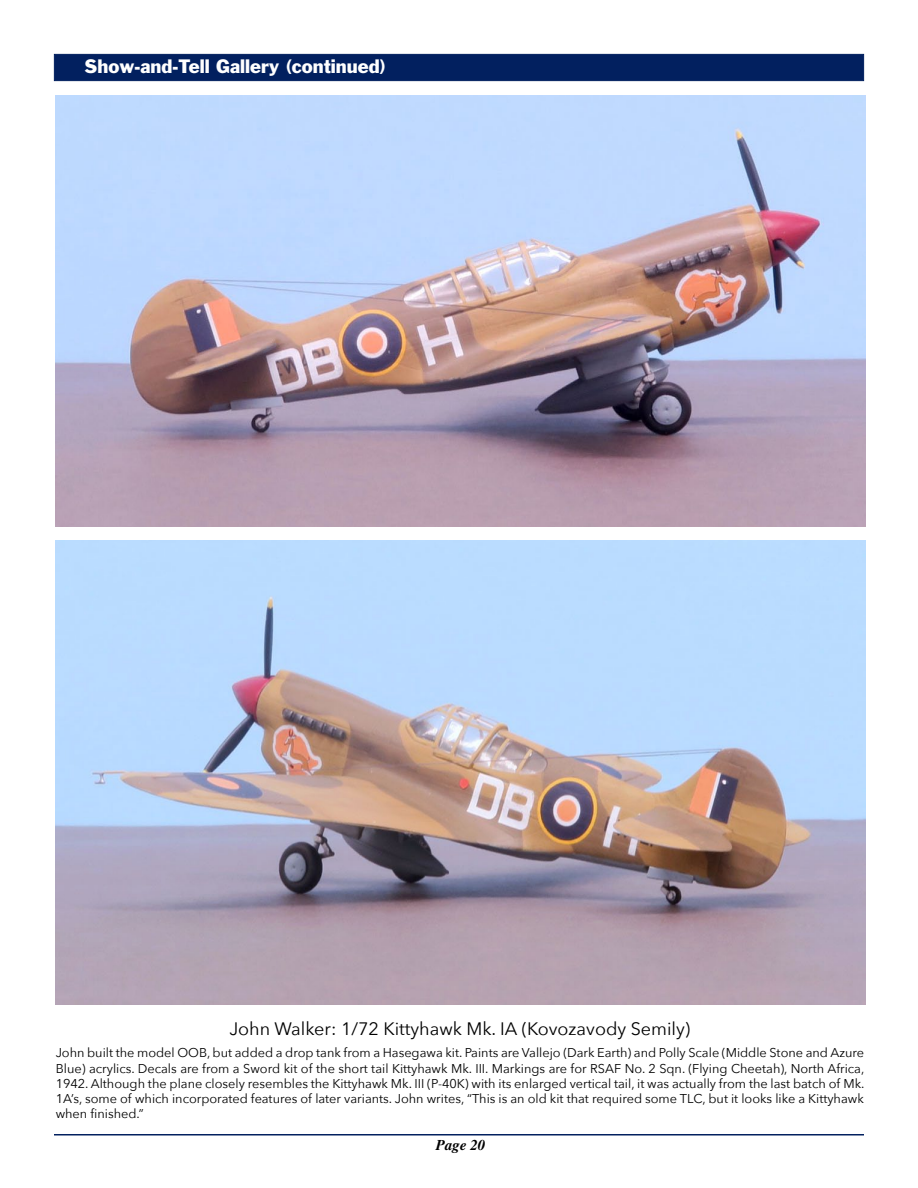
<style>
.page{position:relative;width:918px;height:1188px;background:#fff}
.page>*{position:absolute;margin:0;border:0;box-sizing:border-box;transform-origin:0 0}
.t1{font:18px "Avenir Next";color:#000}
.t2{font:18px "Franklin Gothic";color:#fff}
.t3{font:italic 700 15px "Times";color:#000}
.t4{font:12.75px/15.3px "Avenir Next";color:#000;text-align:justify}
</style>
<div class="page">
<hr style="left:54px;top:1134px;width:810px;height:2px;background:#02205f">
<div style="left:54px;top:54px;width:810px;height:27px;background:#02205f;border:1px solid #02205f"></div>
<img style="left:56px;top:541px;width:810px;height:463px">
<img style="left:56px;top:95px;width:810px;height:431px">
<h1 class="t2" style="left:85px;top:55px;width:303px">Show-and-Tell Gallery (continued)</h1>
<h1 class="t1" style="left:229px;top:1014px;width:462px">John Walker: 1/72 Kittyhawk Mk. IA (Kovozavody Semily)</h1>
<p class="t4" style="left:56px;top:1045px;width:810px">John built the model OOB, but added a drop tank from a Hasegawa kit. Paints are Vallejo (Dark Earth) and Polly Scale (Middle Stone and Azure Blue) acrylics. Decals are from a Sword kit of the short tail Kittyhawk Mk. III. Markings are for RSAF No. 2 Sqn. (Flying Cheetah), North Africa, 1942. Although the plane closely resembles the Kittyhawk Mk. III (P-40K) with its enlarged vertical tail, it was actually from the last batch of Mk.<br>1A’s, some of which incorporated features of later variants. John writes, “This is an old kit that required some TLC, but it looks like a Kittyhawk when finished.”</p>
<p class="t3" style="left:436px;top:1136px;width:51px">Page 20</p>
</div>
